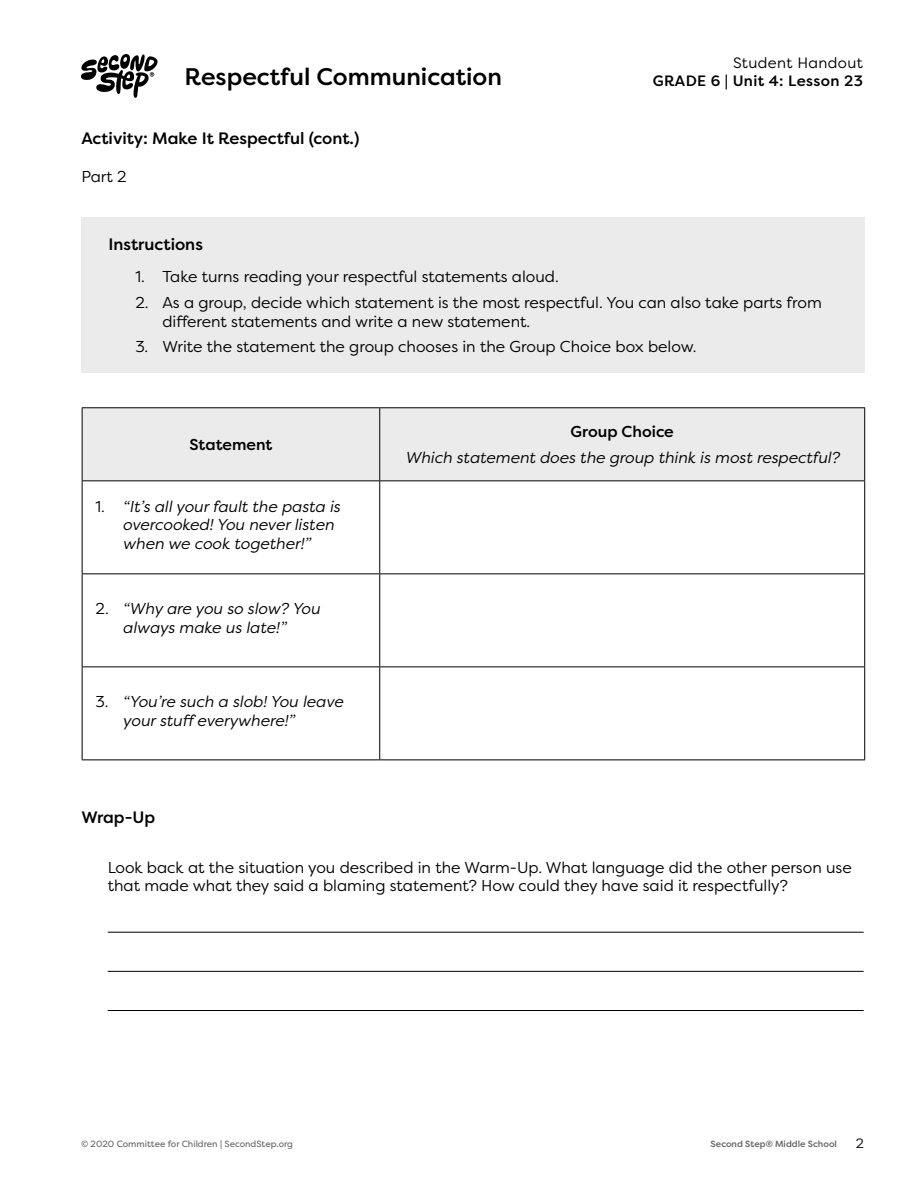
<style>
.page{position:relative;width:918px;height:1188px;background:#fff}
.page>*{position:absolute;margin:0;border:0;box-sizing:border-box;transform-origin:0 0}
.t1{font:500 24px "Filson Pro";color:#000}
.t2{font:500 16.5px "Filson Pro";color:#000}
.t3{font:15.75px/18.9px "Filson Pro";color:#000}
.t4{font:italic 15.75px/18.9px "Filson Pro";color:#000}
.t5{font:500 15.75px "Filson Pro";color:#000}
.t6{font:500 15px "Filson Pro";letter-spacing:.025em;color:#000}
.t7{font:15px "Filson Pro";letter-spacing:.025em;color:#000}
.t8{font:13.5px "Filson Pro";color:#000}
.t9{font:9px "Filson Pro";color:#636466}
.t10{font:500 9px "Filson Pro";color:#636466}
.s1{font-style:normal}
</style>
<div class="page">
<svg style="left:81px;top:54px;width:77px;height:44px"></svg>
<hr style="left:108px;top:932px;width:756px;height:1px;background:#000">
<hr style="left:108px;top:971px;width:756px;height:1px;background:#000">
<hr style="left:108px;top:1010px;width:756px;height:1px;background:#000">
<div style="left:81px;top:217px;width:783px;height:156px;background:#ebebec"></div>
<div style="left:83px;top:408px;width:781px;height:72px;background:#ebebec"></div>
<hr style="left:82px;top:407px;width:298px;height:1px;background:#000">
<hr style="left:82px;top:408px;width:1px;height:72px;background:#000">
<hr style="left:380px;top:407px;width:485px;height:1px;background:#000">
<hr style="left:379px;top:408px;width:1px;height:72px;background:#000">
<hr style="left:864px;top:408px;width:1px;height:72px;background:#000">
<hr style="left:82px;top:480px;width:298px;height:1px;background:#000">
<hr style="left:82px;top:481px;width:1px;height:92px;background:#000">
<hr style="left:380px;top:480px;width:485px;height:1px;background:#000">
<hr style="left:379px;top:481px;width:1px;height:92px;background:#000">
<hr style="left:864px;top:481px;width:1px;height:92px;background:#000">
<hr style="left:82px;top:573px;width:298px;height:1px;background:#000">
<hr style="left:82px;top:574px;width:1px;height:92px;background:#000">
<hr style="left:380px;top:573px;width:485px;height:1px;background:#000">
<hr style="left:379px;top:574px;width:1px;height:92px;background:#000">
<hr style="left:864px;top:574px;width:1px;height:92px;background:#000">
<hr style="left:82px;top:666px;width:298px;height:1px;background:#000">
<hr style="left:82px;top:667px;width:1px;height:92px;background:#000">
<hr style="left:380px;top:666px;width:485px;height:1px;background:#000">
<hr style="left:379px;top:667px;width:1px;height:92px;background:#000">
<hr style="left:864px;top:667px;width:1px;height:92px;background:#000">
<hr style="left:82px;top:759px;width:298px;height:1px;background:#000">
<hr style="left:380px;top:759px;width:485px;height:1px;background:#000">
<h1 class="t1" style="left:185px;top:60px;width:319px">Respectful Communication</h1>
<p class="t2" style="left:81px;top:127px;width:280px">Activity: Make It Respectful (cont.)</p>
<p class="t3" style="left:81px;top:167px;width:47px">Part 2</p>
<p class="t7" style="left:733px;top:53px;width:131px">Student Handout</p>
<p class="t6" style="left:653px;top:71px;width:212px">GRADE 6 | Unit 4: Lesson 23</p>
<p class="t2" style="left:108px;top:233px;width:96px">Instructions</p>
<p class="t3" style="left:135px;top:267px;width:425px">1. Take turns reading your respectful statements aloud.</p>
<p class="t3" style="left:162px;top:293px;width:661px;text-indent:-27px">2. As a group, decide which statement is the most respectful. You can also take parts from different statements and write a new statement.</p>
<p class="t3" style="left:135px;top:337px;width:563px">3. Write the statement the group chooses in the Group Choice box below.</p>
<p class="t5" style="left:189px;top:434px;width:84px">Statement</p>
<p class="t4" style="left:123px;top:496px;width:219px;text-indent:-27px"><span class="s1">1.</span> “It’s all your fault the pasta is overcooked! You never listen when we cook together!”</p>
<p class="t4" style="left:96px;top:599px;width:226px;text-align:center"><span class="s1">2.</span> “Why are you so slow? You always make us late!”</p>
<p class="t4" style="left:123px;top:692px;width:222px;text-indent:-27px"><span class="s1">3.</span> “You’re such a slob! You leave your stuff everywhere!”</p>
<p class="t5" style="left:571px;top:421px;width:105px">Group Choice</p>
<p class="t4" style="left:405px;top:448px;width:436px">Which statement does the group think is most respectful?</p>
<p class="t2" style="left:81px;top:806px;width:75px">Wrap-Up</p>
<p class="t3" style="left:108px;top:857px;width:746px">Look back at the situation you described in the Warm-Up. What language did the other person use that made what they said a blaming statement? How could they have said it respectfully?</p>
<p class="t9" style="left:81px;top:1138px;width:214px">© 2020 Committee for Children | SecondStep.org</p>
<p class="t10" style="left:711px;top:1138px;width:128px">Second Step® Middle School</p>
<p class="t8" style="left:856px;top:1134px;width:10px">2</p>
</div>
